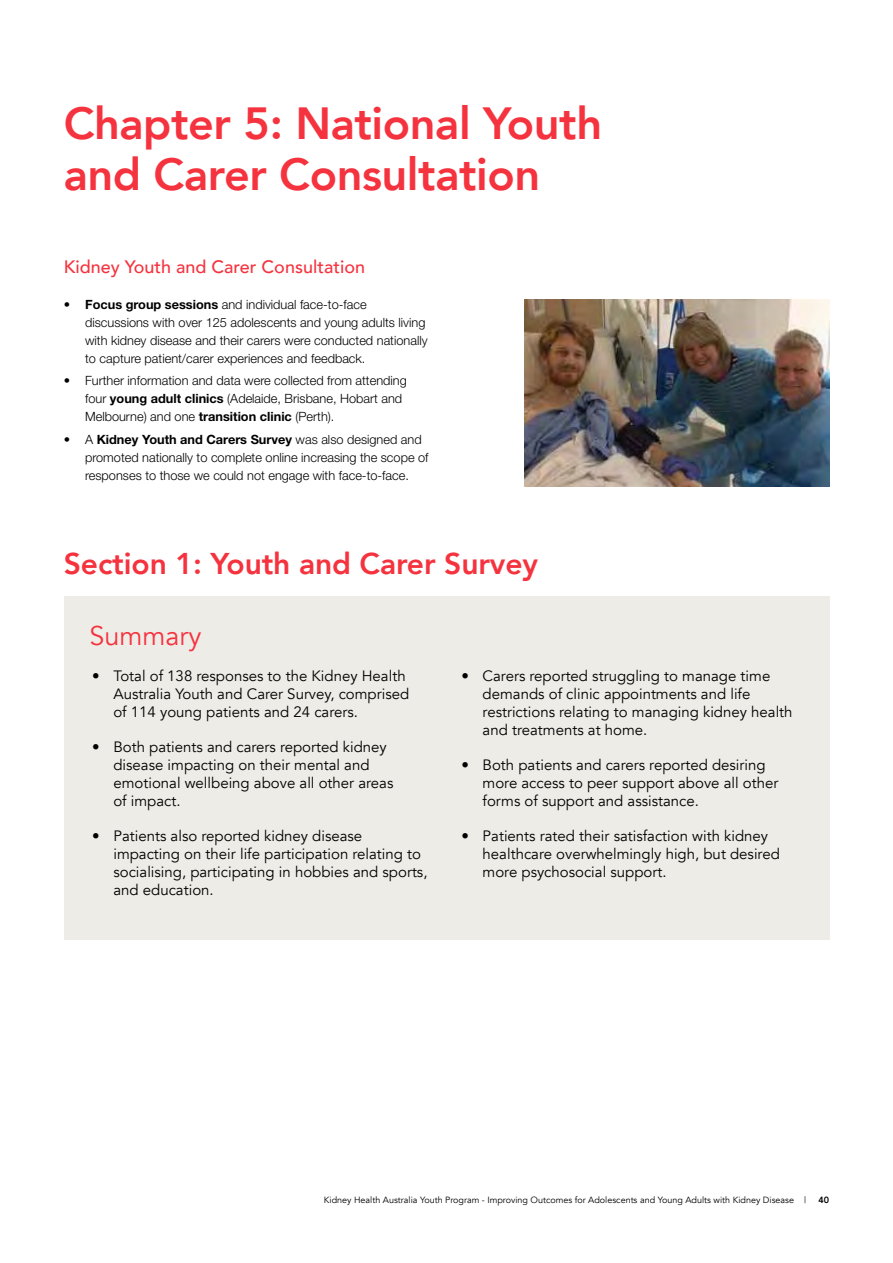
<style>
.page{position:relative;width:893px;height:1263px;background:#fff}
.page>*{position:absolute;margin:0;border:0;box-sizing:border-box;transform-origin:0 0}
.t1{font:800 45px/51px "Avenir";letter-spacing:-.01em;color:#f5333f}
.t2{font:800 30px "Avenir";letter-spacing:-.005em;color:#f5333f}
.t3{font:27px "Avenir";color:#f5333f}
.t4{font:500 18px "Avenir";color:#f5333f}
.t5{font:15px/18px "Avenir";color:#000}
.t6{font:300 12.75px/18px "Helvetica Neue";color:#000}
.t7{font:9px "Avenir";color:#000}
.t8{font:800 9px "Avenir";color:#000}
.s1{font-weight:700}
</style>
<div class="page">
<div style="left:64px;top:596px;width:765px;height:344px;background:#eeece7"></div>
<img style="left:524px;top:299px;width:305px;height:187px">
<h1 class="t1" style="left:64px;top:98px;width:540px">Chapter 5: National Youth and Carer Consultation</h1>
<p class="t4" style="left:64px;top:251px;width:303px">Kidney Youth and Carer Consultation</p>
<p class="t6" style="left:85px;top:295px;width:344px;text-indent:-21px">• <span class="s1">Focus group sessions</span> and individual face-to-face discussions with over 125 adolescents and young adults living with kidney disease and their carers were conducted nationally to capture patient/carer experiences and feedback.</p>
<p class="t6" style="left:85px;top:372px;width:323px;text-indent:-21px">• Further information and data were collected from attending four <span class="s1">young adult clinics</span> (Adelaide, Brisbane, Hobart and<br>Melbourne) and one <span class="s1">transition clinic</span> (Perth).</p>
<p class="t6" style="left:85px;top:430px;width:345px;text-indent:-21px">• A <span class="s1">Kidney Youth and Carers Survey</span> was also designed and promoted nationally to complete online increasing the scope of responses to those we could not engage with face-to-face.</p>
<h2 class="t2" style="left:64px;top:540px;width:476px">Section 1: Youth and Carer Survey</h2>
<h3 class="t3" style="left:89px;top:619px;width:114px">Summary</h3>
<p class="t5" style="left:113px;top:667px;width:297px;text-indent:-21px">• Total of 138 responses to the Kidney Health<br>Australia Youth and Carer Survey, comprised of 114 young patients and 24 carers.</p>
<p class="t5" style="left:113px;top:738px;width:281px;text-indent:-21px">• Both patients and carers reported kidney disease impacting on their mental and emotional wellbeing above all other areas of impact.</p>
<p class="t5" style="left:113px;top:827px;width:316px;text-indent:-21px">• Patients also reported kidney disease impacting on their life participation relating to socialising, participating in hobbies and sports, and education.</p>
<p class="t5" style="left:483px;top:667px;width:311px;text-indent:-21px">• Carers reported struggling to manage time demands of clinic appointments and life restrictions relating to managing kidney health and treatments at home.</p>
<p class="t5" style="left:483px;top:756px;width:297px;text-indent:-21px">• Both patients and carers reported desiring more access to peer support above all other forms of support and assistance.</p>
<p class="t5" style="left:483px;top:827px;width:299px;text-indent:-21px">• Patients rated their satisfaction with kidney healthcare overwhelmingly high, but desired more psychosocial support.</p>
<p class="t7" style="left:324px;top:1195px;width:484px">Kidney Health Australia Youth Program - Improving Outcomes for Adolescents and Young Adults with Kidney Disease |</p>
<p class="t8" style="left:818px;top:1193px;width:12px">40</p>
</div>
